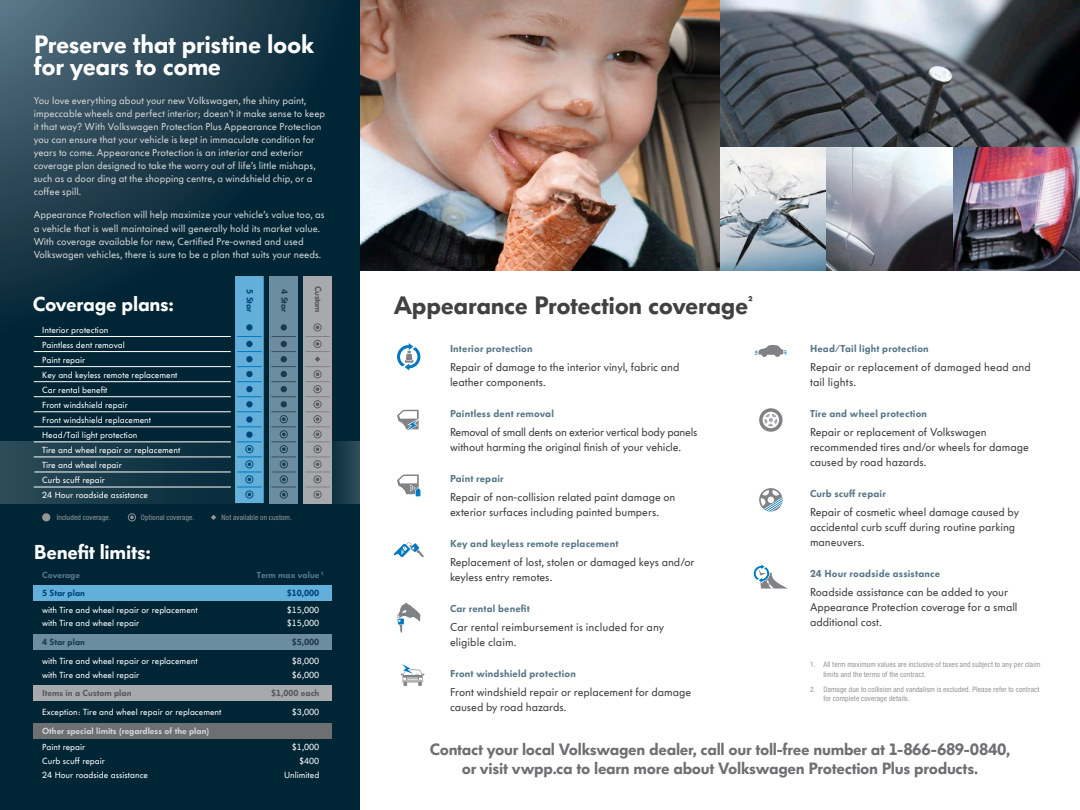
<style>
.page{position:relative;width:1080px;height:810px;background:#fff}
.page>*{position:absolute;margin:0;border:0;box-sizing:border-box;transform-origin:0 0}
.t1{font:900 25px/22.5px "VW Headline OT";letter-spacing:-.015em;color:#fff}
.t2{font:900 25px "VW Headline OT";letter-spacing:-.015em;color:#414142}
.t3{font:900 20px "VW Headline OT";letter-spacing:-.015em;color:#fff}
.t4{font:900 16.25px/18.8px "VW Headline OT";letter-spacing:-.015em;color:#6d6f71;text-align:center}
.t5{font:11.25px/15px "VW Headline OT";letter-spacing:-.005em;color:#414142}
.t6{font:10px/13.1px "VW Headline OT";color:#d1d3d4}
.t7{font:900 10px "VW Headline OT";letter-spacing:.02em;color:#5a7787}
.t8{font:8.75px/15px "VW Headline OT";color:#fff}
.t9{font:900 8.75px "VW Headline OT";color:#d1d3d4}
.t10{font:900 8.75px "VW Headline OT";color:#58595b}
.t11{font:900 8.75px "VW Headline OT";color:#00447c}
.t12{font:900 8.75px "VW Headline OT";color:#5a7787}
.t13{font:900 8.75px "VW Headline OT";color:#1e394c}
.t14{font:condensed 7.5px/10px "Helvetica Neue";letter-spacing:.015em;color:#949698}
</style>
<div class="page">
<svg style="left:0;top:0;width:360px;height:810px;background:#0c2f3f"></svg>
<img style="left:720px;top:0;width:360px;height:147px">
<svg style="left:332px;top:442px;width:28px;height:61px;background:#1d3e4d"></svg>
<div style="left:235px;top:276px;width:29px;height:227px;background:#62afd9"></div>
<div style="left:269px;top:276px;width:29px;height:227px;background:#6b8d9f"></div>
<div style="left:303px;top:276px;width:29px;height:227px;background:#a7a9ac"></div>
<svg style="left:0;top:442px;width:235px;height:61px;background:#1d3e4d"></svg>
<hr style="left:34px;top:336px;width:197px;height:1px;background:#fff">
<hr style="left:34px;top:351px;width:197px;height:1px;background:#fff">
<hr style="left:34px;top:366px;width:197px;height:1px;background:#fff">
<hr style="left:34px;top:381px;width:197px;height:1px;background:#fff">
<hr style="left:34px;top:412px;width:197px;height:1px;background:#fff">
<hr style="left:34px;top:396px;width:197px;height:1px;background:#fff">
<hr style="left:34px;top:427px;width:197px;height:1px;background:#fff">
<hr style="left:34px;top:442px;width:197px;height:1px;background:#fff">
<hr style="left:34px;top:457px;width:197px;height:1px;background:#fff">
<hr style="left:34px;top:472px;width:197px;height:1px;background:#fff">
<hr style="left:34px;top:487px;width:197px;height:1px;background:#fff">
<svg style="left:237px;top:336px;width:25px;height:1px"></svg>
<svg style="left:237px;top:351px;width:25px;height:1px"></svg>
<svg style="left:237px;top:366px;width:25px;height:1px"></svg>
<svg style="left:237px;top:381px;width:25px;height:1px"></svg>
<svg style="left:237px;top:412px;width:25px;height:1px"></svg>
<svg style="left:237px;top:396px;width:25px;height:1px"></svg>
<svg style="left:237px;top:427px;width:25px;height:1px"></svg>
<img style="left:720px;top:147px;width:360px;height:123px">
<div style="left:34px;top:635px;width:298px;height:15px;background:#6b8d9f"></div>
<div style="left:34px;top:686px;width:298px;height:15px;background:#a7a9ac"></div>
<div style="left:34px;top:723px;width:298px;height:15px;background:#6d6f71"></div>
<div style="left:34px;top:585px;width:298px;height:16px;background:#62afd9"></div>
<img style="left:360px;top:0;width:360px;height:270px">
<svg style="left:397px;top:603px;width:23px;height:30px"></svg>
<svg style="left:397px;top:343px;width:23px;height:28px"></svg>
<svg style="left:401px;top:664px;width:23px;height:22px"></svg>
<svg style="left:759px;top:408px;width:24px;height:24px"></svg>
<svg style="left:759px;top:488px;width:24px;height:24px"></svg>
<svg style="left:755px;top:345px;width:32px;height:12px"></svg>
<svg style="left:397px;top:410px;width:22px;height:21px"></svg>
<svg style="left:397px;top:474px;width:23px;height:22px"></svg>
<svg style="left:393px;top:543px;width:31px;height:14px"></svg>
<svg style="left:753px;top:564px;width:35px;height:25px"></svg>
<div style="left:246px;top:324px;width:7px;height:7px;background:#00447c;border-radius:50%"></div>
<div style="left:281px;top:324px;width:6px;height:7px;background:#1e394c;border-radius:50%"></div>
<div style="left:246px;top:341px;width:7px;height:6px;background:#00447c;border-radius:50%"></div>
<div style="left:246px;top:356px;width:7px;height:6px;background:#00447c;border-radius:50%"></div>
<div style="left:246px;top:371px;width:7px;height:6px;background:#00447c;border-radius:50%"></div>
<div style="left:246px;top:386px;width:7px;height:6px;background:#00447c;border-radius:50%"></div>
<div style="left:246px;top:401px;width:7px;height:6px;background:#00447c;border-radius:50%"></div>
<div style="left:246px;top:416px;width:7px;height:7px;background:#00447c;border-radius:50%"></div>
<div style="left:246px;top:432px;width:7px;height:6px;background:#00447c;border-radius:50%"></div>
<svg style="left:271px;top:336px;width:25px;height:163px"></svg>
<svg style="left:237px;top:442px;width:25px;height:57px"></svg>
<svg style="left:128px;top:513px;width:8px;height:8px"></svg>
<div style="left:42px;top:513px;width:8px;height:8px;background:#949698;border-radius:50%"></div>
<svg style="left:305px;top:323px;width:25px;height:176px"></svg>
<svg style="left:211px;top:515px;width:5px;height:5px"></svg>
<h1 class="t1" style="left:34px;top:33px;width:282px">Preserve that pristine look for years to come</h1>
<p class="t6" style="left:34px;top:94px;width:293px">You love everything about your new Volkswagen, the shiny paint, impeccable wheels and perfect interior; doesn’t it make sense to keep it that way? With Volkswagen Protection Plus Appearance Protection you can ensure that your vehicle is kept in immaculate condition for years to come. Appearance Protection is an interior and exterior coverage plan designed to take the worry out of life’s little mishaps, such as a door ding at the shopping centre, a windshield chip, or a coffee spill.</p>
<p class="t6" style="left:34px;top:209px;width:293px">Appearance Protection will help maximize your vehicle’s value too, as a vehicle that is well maintained will generally hold its market value.<br>With coverage available for new, Certified Pre-owned and used Volkswagen vehicles, there is sure to be a plan that suits your needs.</p>
<p class="t11" style="left:256px;top:289px;width:24px;rotate:90deg">5 Star</p>
<p class="t10" style="left:324px;top:286px;width:28px;rotate:90deg">Custom</p>
<h2 class="t3" style="left:33px;top:290px;width:144px">Coverage plans:</h2>
<p class="t13" style="left:290px;top:289px;width:24px;rotate:90deg">4 Star</p>
<p class="t8" style="left:42px;top:322px;width:140px">Interior protection<br>Paintless dent removal<br>Paint repair<br>Key and keyless remote replacement<br>Car rental benefit<br>Front windshield repair<br>Front windshield replacement<br>Head/Tail light protection<br>Tire and wheel repair or replacement<br>Tire and wheel repair<br>Curb scuff repair<br>24 Hour roadside assistance</p>
<p class="t14" style="left:57px;top:512px;width:56px">Included coverage.</p>
<p class="t14" style="left:141px;top:512px;width:55px">Optional coverage.</p>
<p class="t14" style="left:222px;top:512px;width:72px">Not available on custom.</p>
<h2 class="t3" style="left:34px;top:538px;width:119px">Benefit limits:</h2>
<p class="t12" style="left:42px;top:569px;width:39px">Coverage</p>
<p class="t11" style="left:42px;top:587px;width:44px">5 Star plan</p>
<p class="t8" style="left:42px;top:603px;width:157px;line-height:13.8px">with Tire and wheel repair or replacement with Tire and wheel repair</p>
<p class="t13" style="left:42px;top:636px;width:44px">4 Star plan</p>
<p class="t8" style="left:42px;top:654px;width:157px;line-height:13.8px">with Tire and wheel repair or replacement with Tire and wheel repair</p>
<p class="t10" style="left:42px;top:687px;width:91px">Items in a Custom plan</p>
<p class="t8" style="left:42px;top:705px;width:181px">Exception: Tire and wheel repair or replacement</p>
<p class="t9" style="left:42px;top:725px;width:168px">Other special limits (regardless of the plan)</p>
<p class="t8" style="left:42px;top:740px;width:107px;line-height:13.8px">Paint repair<br>Curb scuff repair<br>24 Hour roadside assistance</p>
<p class="t12" style="left:257px;top:569px;width:68px">Term max value ¹</p>
<p class="t11" style="left:287px;top:587px;width:34px">$10,000</p>
<p class="t8" style="left:287px;top:603px;width:34px;line-height:13.8px">$15,000 $15,000</p>
<p class="t13" style="left:292px;top:636px;width:29px">$5,000</p>
<p class="t8" style="left:292px;top:654px;width:29px;line-height:13.8px">$8,000 $6,000</p>
<p class="t10" style="left:271px;top:687px;width:50px">$1,000 each</p>
<p class="t8" style="left:292px;top:705px;width:29px">$3,000</p>
<p class="t8" style="left:284px;top:740px;width:37px;line-height:13.8px;text-align:right">$1,000 $400<br>Unlimited</p>
<h1 class="t2" style="left:394px;top:289px;width:361px">Appearance Protection coverage<sup>²</sup></h1>
<p class="t7" style="left:810px;top:342px;width:120px">Head/Tail light protection</p>
<p class="t5" style="left:810px;top:360px;width:222px">Repair or replacement of damaged head and tail lights.</p>
<p class="t7" style="left:810px;top:407px;width:119px">Tire and wheel protection</p>
<p class="t5" style="left:810px;top:425px;width:220px">Repair or replacement of Volkswagen recommended tires and/or wheels for damage caused by road hazards.</p>
<p class="t7" style="left:810px;top:487px;width:77px">Curb scuff repair</p>
<p class="t5" style="left:810px;top:505px;width:211px">Repair of cosmetic wheel damage caused by accidental curb scuff during routine parking maneuvers.</p>
<p class="t7" style="left:810px;top:567px;width:132px">24 Hour roadside assistance</p>
<p class="t5" style="left:810px;top:585px;width:209px">Roadside assistance can be added to your<br>Appearance Protection coverage for a small additional cost.</p>
<p class="t7" style="left:450px;top:342px;width:84px">Interior protection</p>
<p class="t5" style="left:450px;top:360px;width:231px">Repair of damage to the interior vinyl, fabric and leather components.</p>
<p class="t7" style="left:450px;top:407px;width:106px">Paintless dent removal</p>
<p class="t5" style="left:450px;top:425px;width:249px">Removal of small dents on exterior vertical body panels without harming the original finish of your vehicle.</p>
<p class="t7" style="left:450px;top:472px;width:55px">Paint repair</p>
<p class="t5" style="left:450px;top:490px;width:227px">Repair of non-collision related paint damage on exterior surfaces including painted bumpers.</p>
<p class="t7" style="left:450px;top:537px;width:170px">Key and keyless remote replacement</p>
<p class="t5" style="left:450px;top:555px;width:246px">Replacement of lost, stolen or damaged keys and/or keyless entry remotes.</p>
<p class="t7" style="left:450px;top:602px;width:81px">Car rental benefit</p>
<p class="t5" style="left:450px;top:620px;width:216px">Car rental reimbursement is included for any eligible claim.</p>
<p class="t7" style="left:450px;top:667px;width:128px">Front windshield protection</p>
<p class="t5" style="left:450px;top:685px;width:243px">Front windshield repair or replacement for damage caused by road hazards.</p>
<h3 class="t4" style="left:430px;top:740px;width:582px">Contact your local Volkswagen dealer, call our toll-free number at 1-866-689-0840, or visit vwpp.ca to learn more about Volkswagen Protection Plus products.</h3>
<p class="t14" style="left:823px;top:660px;width:219px;text-indent:-13px">1. All term maximum values are inclusive of taxes and subject to any per claim limits and the terms of the contract.</p>
<p class="t14" style="left:823px;top:685px;width:218px;line-height:8.8px;text-indent:-13px">2. Damage due to collision and vandalism is excluded. Please refer to contract for complete coverage details.</p>
</div>
